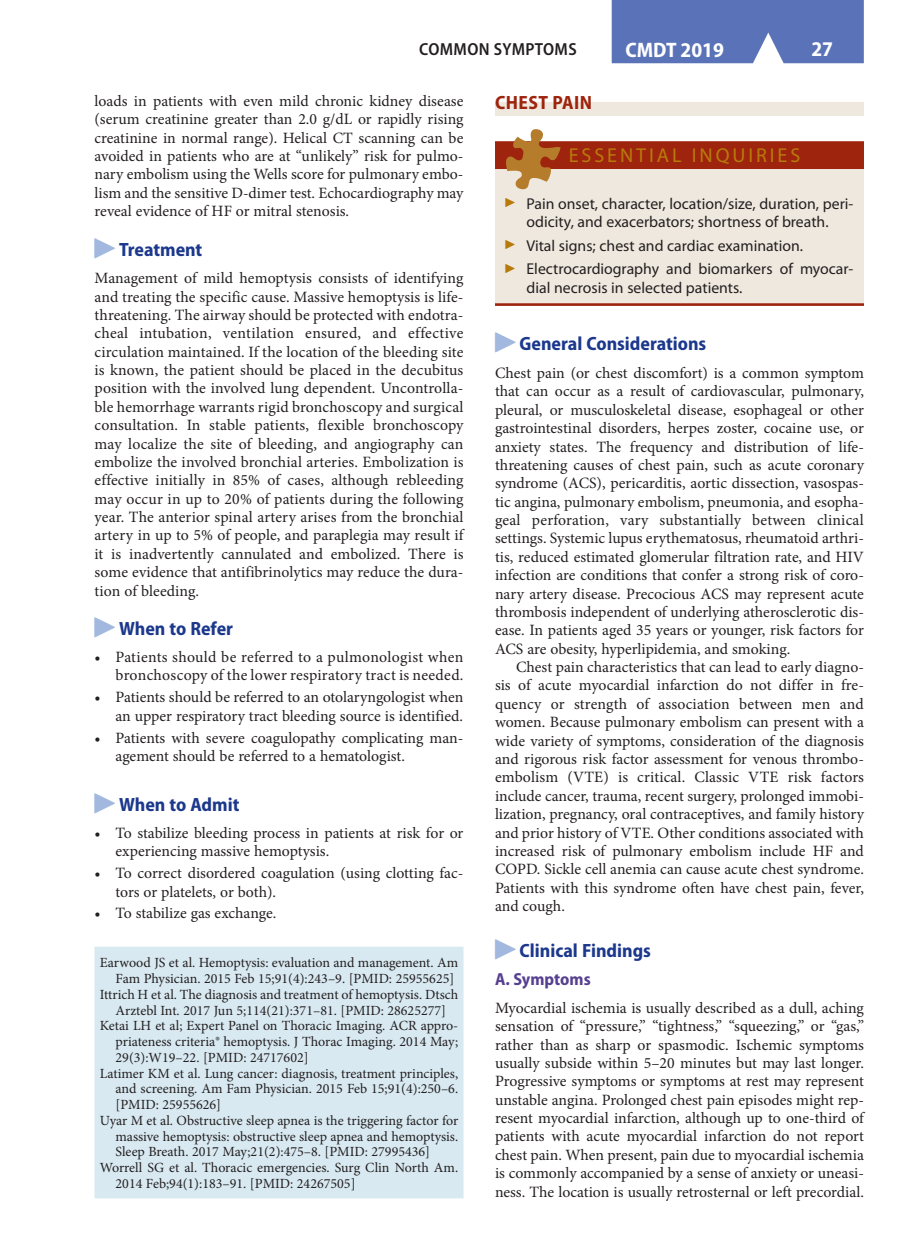
<style>
.page{position:relative;width:906px;height:1260px;background:#fff}
.page>*{position:absolute;margin:0;border:0;box-sizing:border-box;transform-origin:0 0}
.t1{font:700 semi-condensed 21px "Myriad Pro";color:#fff}
.eod_title{font:20.12px "Myriad Pro";letter-spacing:.145em;color:#b87b0b}
.t2{font:700 semi-condensed 19.25px "Myriad Pro";color:#1b388c}
.heading-01{font:700 semi-condensed 19.25px "Myriad Pro";letter-spacing:.02em;color:#9e240d}
.t3{font:600 semi-condensed 17.5px "Myriad Pro";letter-spacing:.02em;color:#231f20}
.H3_after_H2{font:700 semi-condensed 17.5px "Myriad Pro";color:#573f8f}
.text_first{font:15.75px/18.4px "Minion Pro";color:#231f20;text-align:justify}
.text{font:15.75px/18.4px "Minion Pro";color:#231f20;text-align:justify}
.t4{font:15.75px/18.4px "Myriad Pro";color:#231f20;text-align:center}
.text_first-2{font:15.75px/18.4px "Minion Pro";letter-spacing:.02em;color:#231f20;text-align:right}
.references_text{font:14px/15.8px "Minion Pro";color:#231f20;text-align:justify}
.reference_text_first{font:14px/15.8px "Minion Pro";color:#231f20;text-align:right}
.s1{font-family:"Carta Std";font-weight:400;font-stretch:normal;color:#a2b8df}
</style>
<div class="page">
<div style="left:611px;top:0;width:252px;height:63px;background:#5a73b8"></div>
<div style="left:94px;top:947px;width:369px;height:251px;background:#d8e9f1"></div>
<div style="left:495px;top:102px;width:369px;height:14px;background:#eee8de"></div>
<div style="left:495px;top:141px;width:369px;height:28px;background:#9e240d"></div>
<div style="left:495px;top:169px;width:369px;height:135px;background:#eee8de"></div>
<hr style="left:495px;top:303px;width:369px;height:3px;background:#9e240d">
<svg style="left:505px;top:129px;width:55px;height:61px"></svg>
<p class="t3" style="left:419px;top:40px;width:159px">COMMON SYMPTOMS</p>
<h1 class="t1" style="left:625px;top:38px;width:100px">CMDT 2019</h1>
<h1 class="t1" style="left:811px;top:37px;width:23px">27</h1>
<p class="text_first" style="left:94px;top:92px;width:370px">loads in patients with even mild chronic kidney disease (serum creatinine greater than 2.0 g/dL or rapidly rising creatinine in normal range). Helical CT scanning can be avoided in patients who are at “unlikely” risk for pulmo&shy;nary embolism using the Wells score for pulmonary embo&shy;lism and the sensitive D-dimer test. Echocardiography may reveal evidence of HF or mitral stenosis.</p>
<p class="t2" style="left:95px;top:238px;width:109px"><span class="s1">»</span> Treatment</p>
<p class="text_first" style="left:94px;top:269px;width:370px">Management of mild hemoptysis consists of identifying and treating the specific cause. Massive hemoptysis is life&shy;threatening. The airway should be protected with endotra&shy;cheal intubation, ventilation ensured, and effective circulation maintained. If the location of the bleeding site is known, the patient should be placed in the decubitus position with the involved lung dependent. Uncontrolla&shy;ble hemorrhage warrants rigid bronchoscopy and surgical consultation. In stable patients, flexible bronchoscopy may localize the site of bleeding, and angiography can embolize the involved bronchial arteries. Embolization is effective initially in 85% of cases, although rebleeding may occur in up to 20% of patients during the following year. The anterior spinal artery arises from the bronchial artery in up to 5% of people, and paraplegia may result if it is inadvertently cannulated and embolized. There is some evidence that antifibrinolytics may reduce the dura&shy;tion of bleeding.</p>
<p class="t2" style="left:95px;top:618px;width:140px"><span class="s1">»</span> When to Refer</p>
<p class="text_first-2" style="left:94px;top:648px;width:370px">• Patients should be referred to a pulmonologist when bronchoscopy of the lower respiratory tract is needed.</p>
<p class="text_first" style="left:94px;top:688px;width:370px;text-align:right">• Patients should be referred to an otolaryngologist when an upper respiratory tract bleeding source is identified.</p>
<p class="text_first" style="left:115px;top:728px;width:349px;text-indent:-21px">• Patients with severe coagulopathy complicating man&shy;agement should be referred to a hematologist.</p>
<p class="t2" style="left:95px;top:794px;width:146px"><span class="s1">»</span> When to Admit</p>
<p class="text_first" style="left:115px;top:824px;width:349px;text-indent:-21px">• To stabilize bleeding process in patients at risk for or experiencing massive hemoptysis.</p>
<p class="text_first" style="left:115px;top:864px;width:349px;text-indent:-21px">• To correct disordered coagulation (using clotting fac&shy;tors or platelets, or both).</p>
<p class="text_first" style="left:94px;top:904px;width:183px">• To stabilize gas exchange.</p>
<p class="reference_text_first" style="left:100px;top:955px;width:360px">Earwood JS et al. Hemoptysis: evaluation and management. Am<br>Fam Physician. 2015 Feb 15;91(4):243–9. [PMID: 25955625]</p>
<p class="references_text" style="left:100px;top:987px;width:360px;text-align:center">Ittrich H et al. The diagnosis and treatment of hemoptysis. Dtsch<br>Arztebl Int. 2017 Jun 5;114(21):371–81. [PMID: 28625277]</p>
<p class="references_text" style="left:116px;top:1018px;width:344px;text-indent:-16px">Ketai LH et al; Expert Panel on Thoracic Imaging. ACR appro&shy;priateness criteria® hemoptysis. J Thorac Imaging. 2014 May; 29(3):W19–22. [PMID: 24717602]</p>
<p class="references_text" style="left:116px;top:1065px;width:344px;text-indent:-16px">Latimer KM et al. Lung cancer: diagnosis, treatment principles, and screening. Am Fam Physician. 2015 Feb 15;91(4):250–6. [PMID: 25955626]</p>
<p class="references_text" style="left:116px;top:1113px;width:344px;text-indent:-16px">Uyar M et al. Obstructive sleep apnea is the triggering factor for massive hemoptysis: obstructive sleep apnea and hemoptysis.<br>Sleep Breath. 2017 May;21(2):475–8. [PMID: 27995436]</p>
<p class="references_text" style="left:116px;top:1160px;width:344px;text-indent:-16px">Worrell SG et al. Thoracic emergencies. Surg Clin North Am.<br>2014 Feb;94(1):183–91. [PMID: 24267505]</p>
<p class="heading-01" style="left:495px;top:92px;width:98px">CHEST PAIN</p>
<p class="eod_title" style="left:568px;top:143px;width:233px">ESSENTIAL INQUIRIES</p>
<p class="t4" style="left:505px;top:194px;width:349px"><sup>»</sup> Pain onset, character, location/size, duration, peri&shy;odicity, and exacerbators; shortness of breath.</p>
<p class="t4" style="left:505px;top:236px;width:299px"><sup>»</sup> Vital signs; chest and cardiac examination.</p>
<p class="t4" style="left:526px;top:260px;width:328px;text-align:left;text-indent:-21px"><sup>»</sup> Electrocardiography and biomarkers of myocar&shy;dial necrosis in selected patients.</p>
<p class="t2" style="left:495px;top:333px;width:213px"><span class="s1">»</span> General Considerations</p>
<p class="text_first" style="left:495px;top:364px;width:370px">Chest pain (or chest discomfort) is a common symptom that can occur as a result of cardiovascular, pulmonary, pleural, or musculoskeletal disease, esophageal or other gastrointestinal disorders, herpes zoster, cocaine use, or anxiety states. The frequency and distribution of life&shy;threatening causes of chest pain, such as acute coronary syndrome (ACS), pericarditis, aortic dissection, vasospas&shy;tic angina, pulmonary embolism, pneumonia, and esopha&shy;geal perforation, vary substantially between clinical settings. Systemic lupus erythematosus, rheumatoid arthri&shy;tis, reduced estimated glomerular filtration rate, and HIV infection are conditions that confer a strong risk of coro&shy;nary artery disease. Precocious ACS may represent acute thrombosis independent of underlying atherosclerotic dis&shy;ease. In patients aged 35 years or younger, risk factors for ACS are obesity, hyperlipidemia, and smoking.</p>
<p class="text" style="left:495px;top:658px;width:370px;text-indent:21px">Chest pain characteristics that can lead to early diagno&shy;sis of acute myocardial infarction do not differ in fre&shy;quency or strength of association between men and women. Because pulmonary embolism can present with a wide variety of symptoms, consideration of the diagnosis and rigorous risk factor assessment for venous thrombo&shy;embolism (VTE) is critical. Classic VTE risk factors include cancer, trauma, recent surgery, prolonged immobi&shy;lization, pregnancy, oral contraceptives, and family history and prior history of VTE. Other conditions associated with increased risk of pulmonary embolism include HF and COPD. Sickle cell anemia can cause acute chest syndrome.<br>Patients with this syndrome often have chest pain, fever, and cough.</p>
<p class="t2" style="left:495px;top:940px;width:157px"><span class="s1">»</span> Clinical Findings</p>
<p class="H3_after_H2" style="left:495px;top:970px;width:97px">A. Symptoms</p>
<p class="text_first" style="left:495px;top:999px;width:370px">Myocardial ischemia is usually described as a dull, aching sensation of “pressure,” “tightness,” “squeezing,” or “gas,” rather than as sharp or spasmodic. Ischemic symptoms usually subside within 5–20 minutes but may last longer.<br>Progressive symptoms or symptoms at rest may represent unstable angina. Prolonged chest pain episodes might rep&shy;resent myocardial infarction, although up to one-third of patients with acute myocardial infarction do not report chest pain. When present, pain due to myocardial ischemia is commonly accompanied by a sense of anxiety or uneasi&shy;ness. The location is usually retrosternal or left precordial.</p>
</div>
